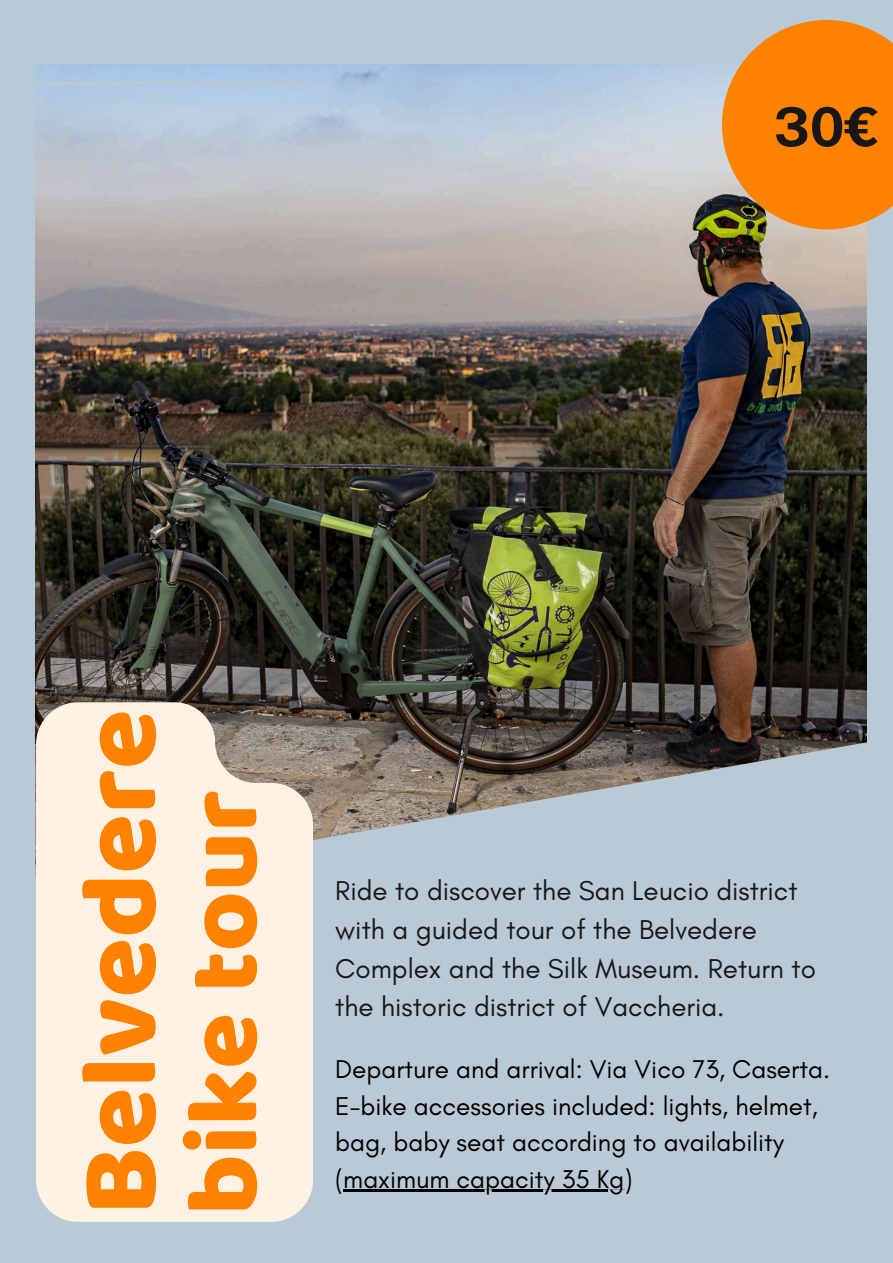
<style>
.page{position:relative;width:893px;height:1263px;background:#fff}
.page>*{position:absolute;margin:0;border:0;box-sizing:border-box;transform-origin:0 0}
.t1{font:109.05px "Baloo";color:#fc8200}
.t2{font:102.3px "Baloo";color:#fc8200}
.t3{font:700 54px "Public Sans";color:#171717}
.t4{font:27.75px/38.8px "Glacial Indifference";color:#171717}
.t5{font:26.25px/36.5px "Glacial Indifference";color:#000}
</style>
<div class="page">
<div style="left:0;top:0;width:892px;height:1262px;background:#bac9d6"></div>
<img style="left:35px;top:65px;width:831px;height:676px">
<svg style="left:35px;top:741px;width:832px;height:449px"></svg>
<svg style="left:722px;top:20px;width:171px;height:209px;background:#ed881a"></svg>
<hr style="left:27px;top:81px;width:286px;height:4px;background:#bac9d6">
<div style="left:36px;top:702px;width:277px;height:520px;background:#fff2e5"></div>
<hr style="left:343px;top:1189px;width:281px;height:3px;background:#000">
<h3 class="t3" style="left:774px;top:95px;width:107px">30€</h3>
<h1 class="t1" style="left:53px;top:1215px;width:507px;rotate:-90deg">Belvedere</h1>
<h2 class="t2" style="left:160px;top:1215px;width:426px;rotate:-90deg">bike tour</h2>
<p class="t4" style="left:335px;top:871px;width:482px">Ride to discover the San Leucio district with a guided tour of the Belvedere Complex and the Silk Museum. Return to the historic district of Vaccheria.</p>
<p class="t5" style="left:335px;top:1051px;width:496px">Departure and arrival: Via Vico 73, Caserta.<br>E-bike accessories included: lights, helmet, bag, baby seat according to availability (maximum capacity 35 Kg)</p>
</div>
